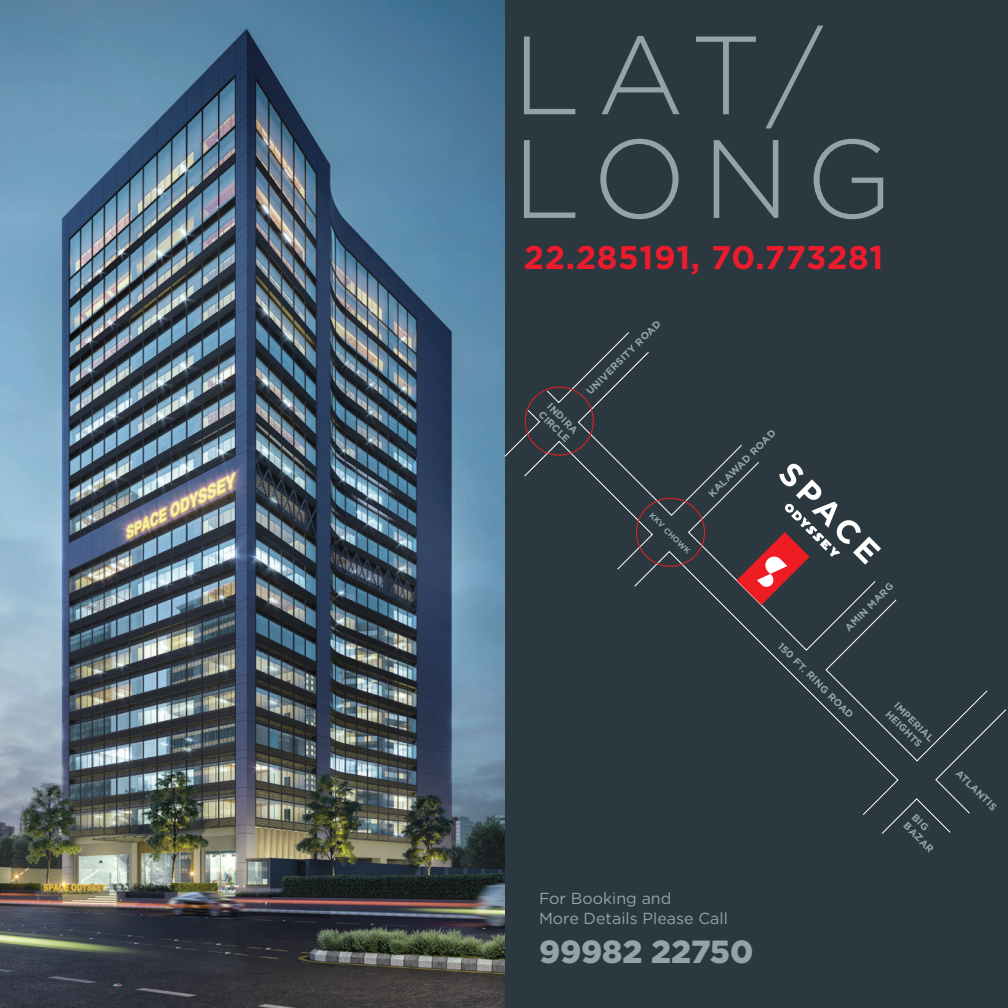
<style>
.page{position:relative;width:1008px;height:1008px;background:#fff}
.page>*{position:absolute;margin:0;border:0;box-sizing:border-box;transform-origin:0 0}
.t1{font:300 111.1px/103.6px "Gotham";letter-spacing:.14em;color:#94a2aa}
.t2{font:700 32.8px "Gotham";letter-spacing:.02em;color:#ee1b2d}
.t3{font:900 32px "Gotham";letter-spacing:-.005em;color:#94a2aa}
.t4{font:16px/19.6px "Gotham";color:#94a2aa}
.t5{font:700 10px/12px "Gotham";color:#94a2aa}
.t6{font:700 8px "Gotham";color:#94a2aa}
</style>
<div class="page">
<div style="left:504px;top:0;width:504px;height:1008px;background:#2c3840"></div>
<img style="left:0;top:0;width:504px;height:1008px">
<svg style="left:503px;top:331px;width:504px;height:504px"></svg>
<h1 class="t1" style="left:512px;top:20px;width:382px">LAT/<br>LONG</h1>
<h2 class="t2" style="left:524px;top:236px;width:361px">22.285191, 70.773281</h2>
<p class="t5" style="left:584px;top:388px;width:102px;rotate:-45deg">UNIVERSITY ROAD</p>
<p class="t5" style="left:553px;top:400px;width:41px;rotate:45deg">INDIRA<br>CIRCLE</p>
<p class="t6" style="left:655px;top:510px;width:56px;rotate:45deg">KKV CHOWK</p>
<p class="t5" style="left:706px;top:491px;width:92px;rotate:-45deg">KALAWAD ROAD</p>
<p class="t5" style="left:842px;top:625px;width:66px;rotate:-45deg">AMIN MARG</p>
<p class="t5" style="left:784px;top:640px;width:104px;rotate:45deg">150 FT. RING ROAD</p>
<p class="t5" style="left:900px;top:699px;width:53px;rotate:45deg">IMPERIAL<br>HEIGHTS</p>
<p class="t5" style="left:918px;top:811px;width:40px;rotate:45deg">BIG<br>BAZAR</p>
<h3 class="t4" style="left:539px;top:888px;width:190px">For Booking and<br>More Details Please Call</h3>
<h3 class="t3" style="left:539px;top:930px;width:216px">99982 22750</h3>
<p class="t5" style="left:962px;top:767px;width:55px;rotate:45deg">ATLANTIS</p>
</div>
